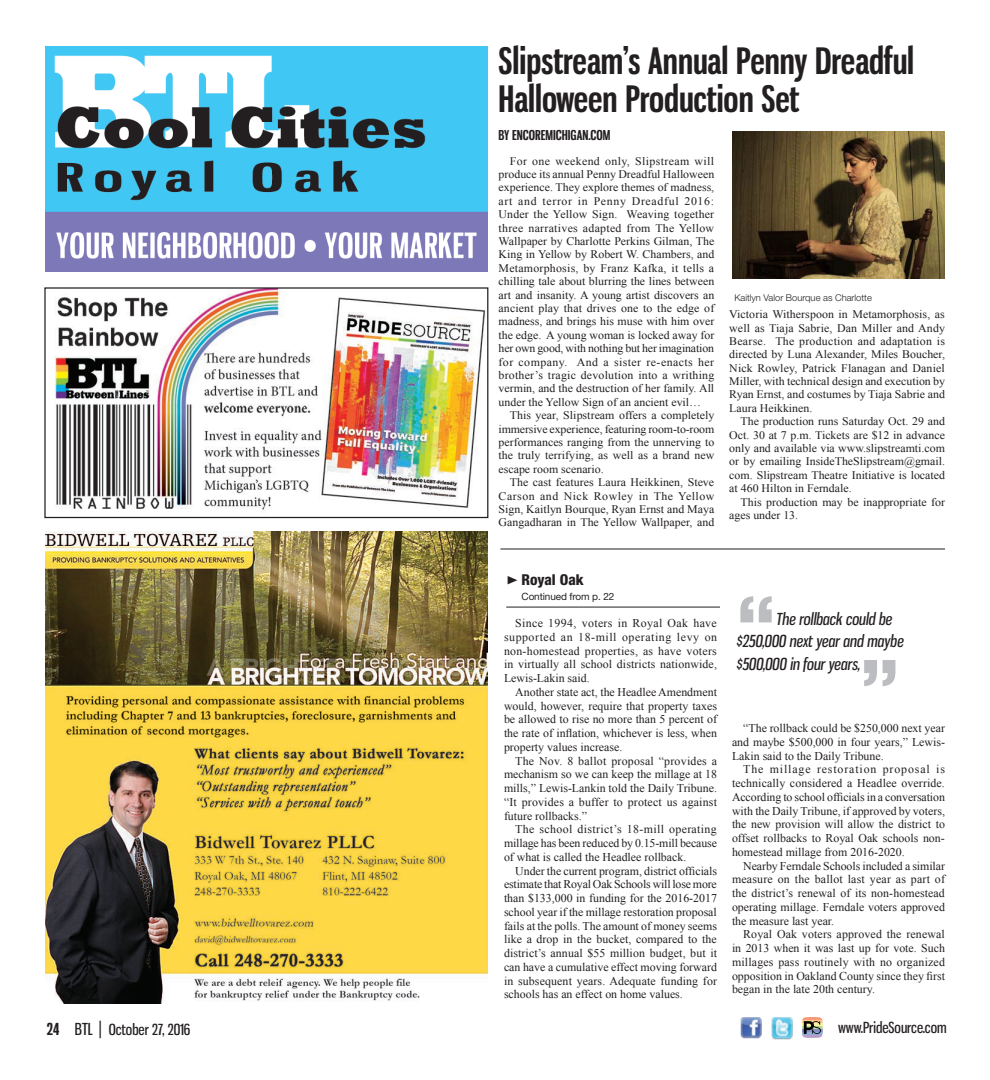
<style>
.page{position:relative;width:990px;height:1080px;background:#fff}
.page>*{position:absolute;margin:0;border:0;box-sizing:border-box;transform-origin:0 0}
.Pull_Quote_W__Quotes{font:800 condensed 75px "Helvetica Neue LT Std";color:#bcbdc0;scale:1.1 1}
.Headline_2_-_Small{font:700 35.75px/38.5px "Gnuolane Rg";color:#231f20}
.Pull_Quote_W__Quotes-2{font:italic 16.25px/22.5px "Gnuolane Rg";color:#231f20}
.t1{font:15px "Gnuolane Rg";color:#231f20}
.Happening_Jump_Head{font:800 condensed 15px "Helvetica Neue LT Std";color:#231f20}
.ByLine_New{font:700 13.38px "Gnuolane Rg";color:#231f20}
.Body_Copy{font:11.88px/13.8px "Times New Roman";color:#231f20;text-align:justify}
.Body_Copy-2{font:11.62px/13.4px "Times New Roman";color:#231f20;text-align:justify}
.Continued_from{font:10px "Helvetica Neue LT Std";letter-spacing:-.01em;color:#231f20}
.Photo_Caption_-_off{font:300 9.38px "Helvetica Neue LT Std";color:#231f20}
.s1{font-family:"Zeal";font-weight:400;font-stretch:normal;font-size:12.5px}
.s2{font-weight:700;font-size:16.25px}
.s3{font-size:16.25px}
.s4{font-size:17.5px}
</style>
<div class="page">
<img style="left:771px;top:1017px;width:22px;height:22px">
<img style="left:740px;top:1017px;width:22px;height:22px">
<hr style="left:802px;top:1017px;width:21px;height:3px;background:#f69a7a">
<hr style="left:802px;top:1020px;width:21px;height:3px;background:#fdc88a">
<hr style="left:802px;top:1023px;width:21px;height:3px;background:#f6f3a2">
<hr style="left:802px;top:1026px;width:21px;height:3px;background:#b7d99b">
<hr style="left:802px;top:1029px;width:21px;height:3px;background:#868fc4">
<hr style="left:802px;top:1032px;width:21px;height:3px;background:#8fafd8">
<hr style="left:802px;top:1035px;width:21px;height:3px;background:#bb9cc9">
<svg style="left:804px;top:1021px;width:17px;height:13px"></svg>
<img style="left:45px;top:531px;width:443px;height:472px">
<img style="left:55px;top:289px;width:431px;height:221px">
<div style="left:44px;top:287px;width:444px;height:231px;border:1px solid #231f20"></div>
<img style="left:45px;top:46px;width:443px;height:226px">
<hr style="left:506px;top:607px;width:214px;height:1px;background:#231f20">
<img style="left:733px;top:132px;width:212px;height:147px">
<hr style="left:500px;top:549px;width:445px;height:1px;background:#231f20">
<p class="Headline_2_-_Small" style="left:499px;top:41px;width:417px">Slipstream’s Annual Penny Dreadful<br>Halloween Production Set</p>
<p class="ByLine_New" style="left:499px;top:127px;width:113px">BY ENCOREMICHIGAN.COM</p>
<p class="Body_Copy-2" style="left:499px;top:154px;width:217px;text-indent:11px">For one weekend only, Slipstream will produce its annual Penny Dreadful Halloween experience. They explore themes of madness, art and terror in Penny Dreadful 2016:<br>Under the Yellow Sign. Weaving together three narratives adapted from The Yellow Wallpaper by Charlotte Perkins Gilman, The King in Yellow by Robert W. Chambers, and Metamorphosis, by Franz Kafka, it tells a chilling tale about blurring the lines between art and insanity. A young artist discovers an ancient play that drives one to the edge of madness, and brings his muse with him over the edge. A young woman is locked away for her own good, with nothing but her imagination for company. And a sister re-enacts her brother’s tragic devolution into a writhing vermin, and the destruction of her family. All under the Yellow Sign of an ancient evil…</p>
<p class="Body_Copy-2" style="left:499px;top:408px;width:217px;text-indent:11px">This year, Slipstream offers a completely immersive experience, featuring room-to-room performances ranging from the unnerving to the truly terrifying, as well as a brand new escape room scenario.</p>
<p class="Body_Copy-2" style="left:499px;top:475px;width:217px;text-indent:11px">The cast features Laura Heikkinen, Steve Carson and Nick Rowley in The Yellow Sign, Kaitlyn Bourque, Ryan Ernst and Maya Gangadharan in The Yellow Wallpaper, and</p>
<p class="Photo_Caption_-_off" style="left:734px;top:292px;width:139px">Kaitlyn Valor Bourque as Charlotte</p>
<p class="Body_Copy-2" style="left:729px;top:307px;width:217px">Victoria Witherspoon in Metamorphosis, as well as Tiaja Sabrie, Dan Miller and Andy Bearse. The production and adaptation is directed by Luna Alexander, Miles Boucher, Nick Rowley, Patrick Flanagan and Daniel Miller, with technical design and execution by Ryan Ernst, and costumes by Tiaja Sabrie and Laura Heikkinen.</p>
<p class="Body_Copy-2" style="left:729px;top:415px;width:217px;text-indent:11px">The production runs Saturday Oct. 29 and Oct. 30 at 7 p.m. Tickets are $12 in advance only and available via www.slipstreamti.com or by emailing InsideTheSlipstream@gmail. com. Slipstream Theatre Initiative is located at 460 Hilton in Ferndale.</p>
<p class="Body_Copy-2" style="left:729px;top:495px;width:217px;text-indent:11px">This production may be inappropriate for ages under 13.</p>
<p class="Happening_Jump_Head" style="left:506px;top:571px;width:79px"><span class="s1">®</span> Royal Oak</p>
<p class="Continued_from" style="left:522px;top:590px;width:94px">Continued from p. 22</p>
<p class="Body_Copy" style="left:504px;top:616px;width:215px;text-indent:11px">Since 1994, voters in Royal Oak have supported an 18-mill operating levy on non-homestead properties, as have voters in virtually all school districts nationwide, Lewis-Lakin said.</p>
<p class="Body_Copy" style="left:504px;top:685px;width:215px;text-indent:11px">Another state act, the Headlee Amendment would, however, require that property taxes be allowed to rise no more than 5 percent of the rate of inflation, whichever is less, when property values increase.</p>
<p class="Body_Copy" style="left:504px;top:754px;width:215px;text-indent:11px">The Nov. 8 ballot proposal “provides a mechanism so we can keep the millage at 18 mills,” Lewis-Lankin told the Daily Tribune. “It provides a buffer to protect us against future rollbacks.”</p>
<p class="Body_Copy" style="left:504px;top:822px;width:214px;text-indent:11px">The school district’s 18-mill operating millage has been reduced by 0.15-mill because of what is called the Headlee rollback.</p>
<p class="Body_Copy" style="left:504px;top:864px;width:215px;text-indent:11px">Under the current program, district officials estimate that Royal Oak Schools will lose more than $133,000 in funding for the 2016-2017 school year if the millage restoration proposal fails at the polls. The amount of money seems like a drop in the bucket, compared to the district’s annual $55 million budget, but it can have a cumulative effect moving forward in subsequent years. Adequate funding for schools has an effect on home values.</p>
<p class="Pull_Quote_W__Quotes" style="left:736px;top:577px;width:38px">“</p>
<p class="Pull_Quote_W__Quotes-2" style="left:736px;top:607px;width:169px;text-indent:40px">The rollback could be $250,000 next year and maybe $500,000 in four years,</p>
<p class="Pull_Quote_W__Quotes" style="left:860px;top:640px;width:38px">”</p>
<p class="Body_Copy" style="left:732px;top:721px;width:215px;text-indent:11px">“The rollback could be $250,000 next year and maybe $500,000 in four years,” Lewis-Lakin said to the Daily Tribune.</p>
<p class="Body_Copy" style="left:732px;top:762px;width:214px;text-indent:11px">The millage restoration proposal is technically considered a Headlee override.<br>According to school officials in a conversation with the Daily Tribune, if approved by voters, the new provision will allow the district to offset rollbacks to Royal Oak schools non&shy;homestead millage from 2016-2020.</p>
<p class="Body_Copy" style="left:732px;top:859px;width:215px;text-indent:11px">Nearby Ferndale Schools included a similar measure on the ballot last year as part of the district’s renewal of its non-homestead operating millage. Ferndale voters approved the measure last year.</p>
<p class="Body_Copy" style="left:732px;top:927px;width:215px;text-indent:11px">Royal Oak voters approved the renewal in 2013 when it was last up for vote. Such millages pass routinely with no organized opposition in Oakland County since they first began in the late 20th century.</p>
<p class="t1" style="left:47px;top:1021px;width:145px"><span class="s2">24</span> <span class="s3">BTL</span> <span class="s4">|</span> October 27, 2016</p>
<p class="t1" style="left:838px;top:1019px;width:110px">www.PrideSource.com</p>
</div>
